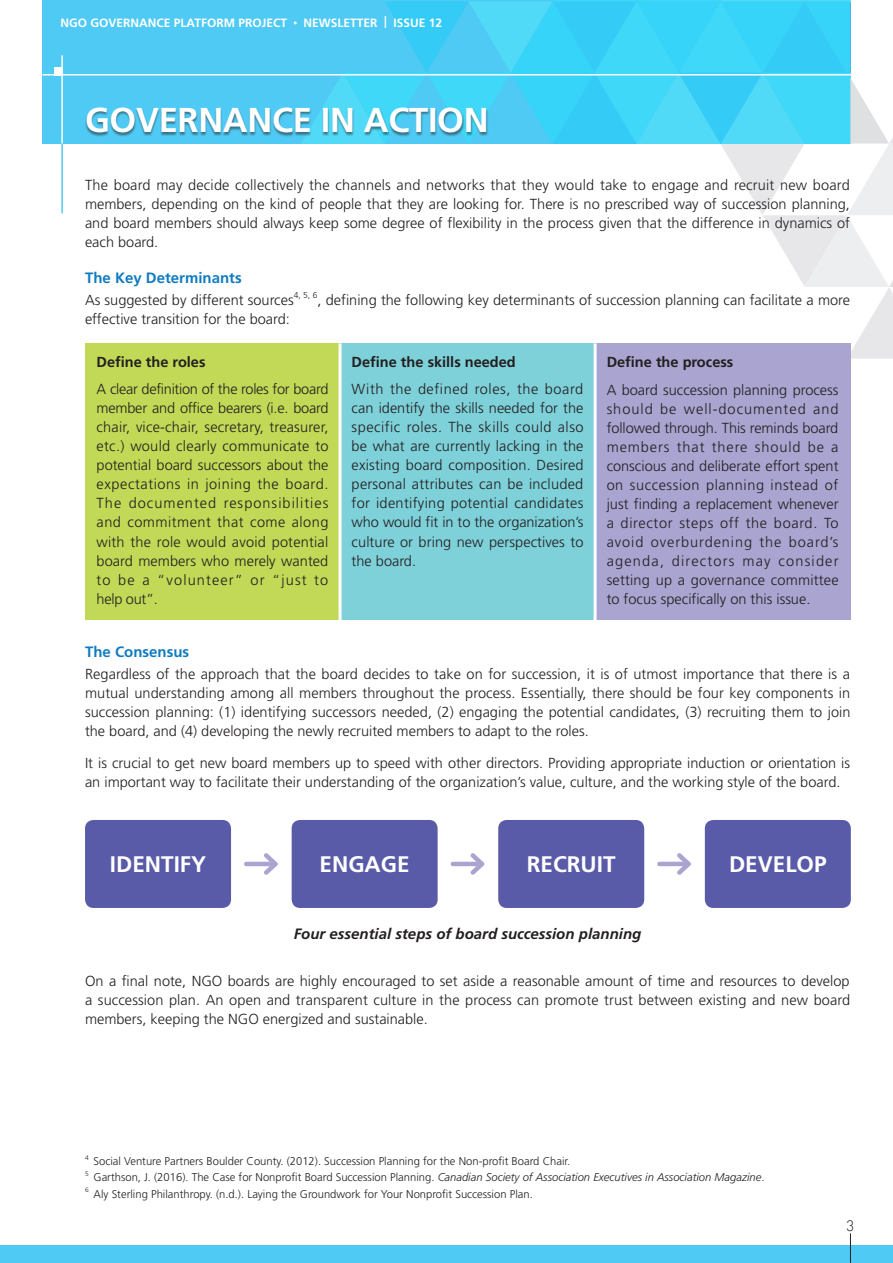
<style>
.page{position:relative;width:893px;height:1263px;background:#fff}
.page>*{position:absolute;margin:0;border:0;box-sizing:border-box;transform-origin:0 0}
.t1{font:700 34.5px "Frutiger";letter-spacing:-.01em;color:#fff}
.t2{font:700 22.5px "Frutiger";color:#fff}
.t3{font:italic 700 15px "Frutiger";color:#231f20}
.t4{font:700 15px "Frutiger";color:#107bc1}
.t5{font:300 15px "DIN";color:#231f20}
.t6{font:300 14.55px/19px "Frutiger";color:#231f20;text-align:justify}
.t7{font:700 14.55px "Frutiger";color:#231f20}
.t8{font:700 12px "Frutiger";color:#fff}
.t9{font:300 11.25px "Frutiger";color:#231f20}
.t10{font:300 8.55px "Frutiger";color:#231f20}
.t11{font:300 6.6px "Frutiger";color:#231f20}
.s1{font-style:italic}
</style>
<div class="page">
<div style="left:43px;top:0;width:807px;height:144px;background:#4ecaf4"></div>
<svg style="left:294px;top:0;width:599px;height:359px"></svg>
<hr style="left:43px;top:74px;width:808px;height:2px;background:#fff">
<hr style="left:61px;top:55px;width:2px;height:89px;background:#fff">
<div style="left:54px;top:67px;width:9px;height:9px;background:#fff"></div>
<hr style="left:61px;top:144px;width:2px;height:69px;background:#4ecaf4">
<div style="left:0;top:1246px;width:893px;height:17px;background:#4ecaf4"></div>
<div style="left:85px;top:108px;width:403px;height:29px;background:#231f20;opacity:.5"></div>
<div style="left:85px;top:343px;width:255px;height:277px;background:#c1d956"></div>
<div style="left:340px;top:343px;width:255px;height:277px;background:#7ed0d9"></div>
<div style="left:595px;top:343px;width:255px;height:277px;background:#a9a4d0"></div>
<div style="left:85px;top:820px;width:146px;height:88px;background:#5a5ba8;border-radius:9px"></div>
<div style="left:292px;top:820px;width:146px;height:88px;background:#5a5ba8;border-radius:9px"></div>
<div style="left:498px;top:820px;width:146px;height:88px;background:#5a5ba8;border-radius:9px"></div>
<div style="left:705px;top:820px;width:146px;height:88px;background:#5a5ba8;border-radius:9px"></div>
<hr style="left:246px;top:862px;width:29px;height:4px;background:#a9a4d0">
<svg style="left:260px;top:853px;width:18px;height:22px"></svg>
<hr style="left:453px;top:862px;width:29px;height:4px;background:#a9a4d0">
<svg style="left:466px;top:853px;width:19px;height:22px"></svg>
<hr style="left:659px;top:862px;width:30px;height:4px;background:#a9a4d0">
<svg style="left:673px;top:853px;width:18px;height:22px"></svg>
<hr style="left:339px;top:343px;width:3px;height:296px;background:#fff">
<hr style="left:594px;top:343px;width:3px;height:296px;background:#fff">
<svg style="left:850px;top:1234px;width:1px;height:28px"></svg>
<p class="t8" style="left:61px;top:16px;width:228px">NGO GOVERNANCE PLATFORM PROJECT</p>
<p class="t8" style="left:303px;top:16px;width:140px">NEWSLETTER | ISSUE 12</p>
<h1 class="t1" style="left:85px;top:100px;width:405px">GOVERNANCE IN ACTION</h1>
<p class="t6" style="left:85px;top:175px;width:766px">The board may decide collectively the channels and networks that they would take to engage and recruit new board members, depending on the kind of people that they are looking for. There is no prescribed way of succession planning, and board members should always keep some degree of flexibility in the process given that the difference in dynamics of each board.</p>
<p class="t4" style="left:85px;top:269px;width:158px">The Key Determinants</p>
<p class="t6" style="left:85px;top:291px;width:210px">As suggested by different sources</p>
<p class="t10" style="left:294px;top:290px;width:25px">4, 5, 6</p>
<p class="t6" style="left:317px;top:291px;width:534px">, defining the following key determinants of succession planning can facilitate a more</p>
<p class="t6" style="left:85px;top:310px;width:206px">effective transition for the board:</p>
<p class="t7" style="left:97px;top:354px;width:110px">Define the roles</p>
<p class="t6" style="left:97px;top:380px;width:233px">A clear definition of the roles for board member and office bearers (i.e. board chair, vice-chair, secretary, treasurer, etc.) would clearly communicate to potential board successors about the expectations in joining the board.<br>The documented responsibilities and commitment that come along with the role would avoid potential board members who merely wanted to be a “volunteer” or “just to help out”.</p>
<p class="t7" style="left:352px;top:354px;width:166px">Define the skills needed</p>
<p class="t6" style="left:352px;top:380px;width:233px">With the defined roles, the board can identify the skills needed for the specific roles. The skills could also be what are currently lacking in the existing board composition. Desired personal attributes can be included for identifying potential candidates who would fit in to the organization’s culture or bring new perspectives to the board.</p>
<p class="t7" style="left:607px;top:354px;width:128px">Define the process</p>
<p class="t6" style="left:607px;top:381px;width:233px">A board succession planning process should be well-documented and followed through. This reminds board members that there should be a conscious and deliberate effort spent on succession planning instead of just finding a replacement whenever a director steps off the board. To avoid overburdening the board’s agenda, directors may consider setting up a governance committee to focus specifically on this issue.</p>
<p class="t4" style="left:85px;top:643px;width:106px">The Consensus</p>
<p class="t6" style="left:85px;top:664px;width:767px">Regardless of the approach that the board decides to take on for succession, it is of utmost importance that there is a mutual understanding among all members throughout the process. Essentially, there should be four key components in succession planning: (1) identifying successors needed, (2) engaging the potential candidates, (3) recruiting them to join the board, and (4) developing the newly recruited members to adapt to the roles.</p>
<p class="t6" style="left:85px;top:753px;width:767px">It is crucial to get new board members up to speed with other directors. Providing appropriate induction or orientation is an important way to facilitate their understanding of the organization’s value, culture, and the working style of the board.</p>
<h2 class="t2" style="left:110px;top:851px;width:98px">IDENTIFY</h2>
<h2 class="t2" style="left:320px;top:851px;width:92px">ENGAGE</h2>
<h2 class="t2" style="left:527px;top:851px;width:90px">RECRUIT</h2>
<h2 class="t2" style="left:729px;top:851px;width:99px">DEVELOP</h2>
<p class="t3" style="left:294px;top:925px;width:349px">Four essential steps of board succession planning</p>
<p class="t6" style="left:85px;top:971px;width:767px">On a final note, NGO boards are highly encouraged to set aside a reasonable amount of time and resources to develop a succession plan. An open and transparent culture in the process can promote trust between existing and new board members, keeping the NGO energized and sustainable.</p>
<p class="t11" style="left:85px;top:1153px;width:5px">4</p>
<p class="t9" style="left:94px;top:1155px;width:478px">Social Venture Partners Boulder County. (2012). Succession Planning for the Non-profit Board Chair.</p>
<p class="t11" style="left:85px;top:1170px;width:5px">5</p>
<p class="t9" style="left:94px;top:1171px;width:672px">Garthson, J. (2016). The Case for Nonprofit Board Succession Planning. <span class="s1">Canadian Society of Association Executives in Association Magazine</span>.</p>
<p class="t11" style="left:85px;top:1186px;width:5px">6</p>
<p class="t9" style="left:94px;top:1187px;width:441px">Aly Sterling Philanthropy. (n.d.). Laying the Groundwork for Your Nonprofit Succession Plan.</p>
<p class="t5" style="left:847px;top:1216px;width:9px">3</p>
</div>
